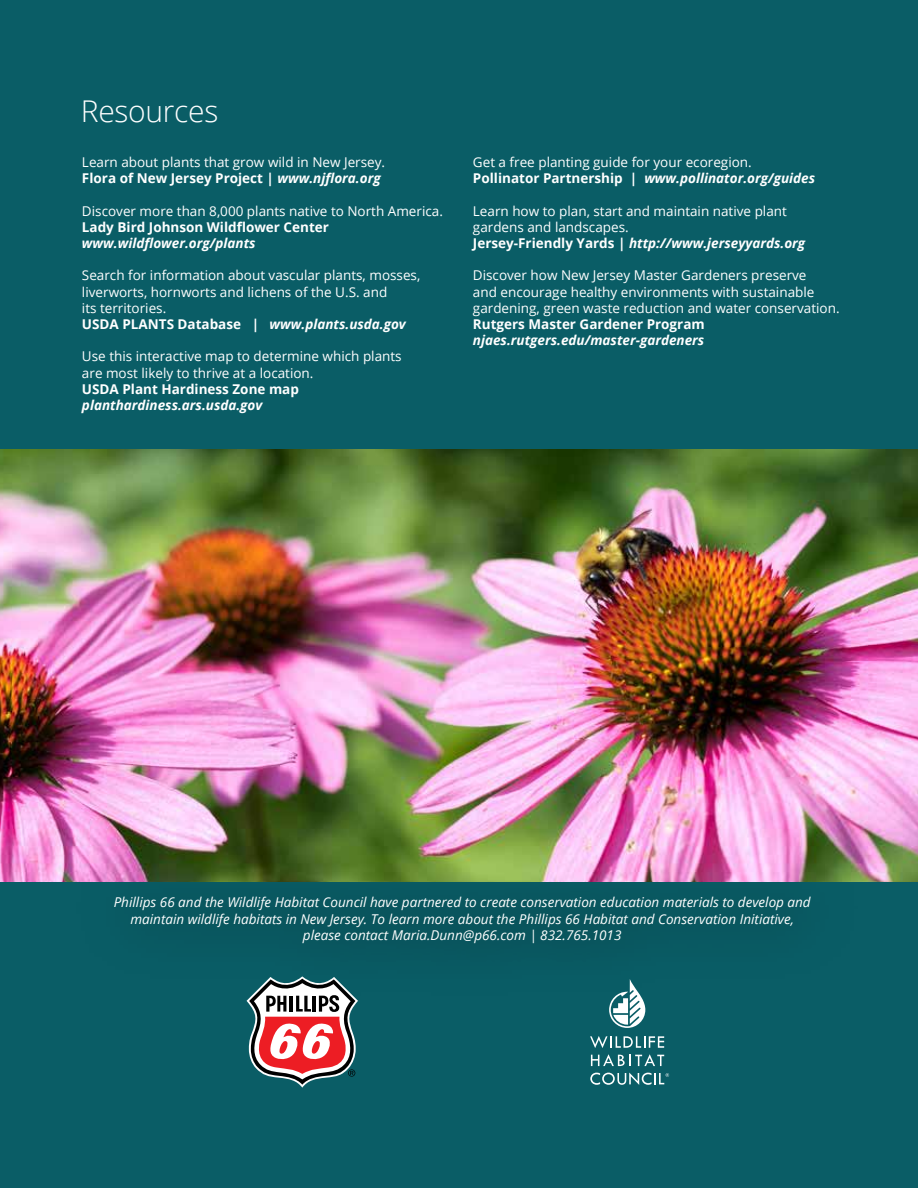
<style>
.page{position:relative;width:918px;height:1188px;background:#0a5d66}
.page>*{position:absolute;margin:0;border:0;box-sizing:border-box;transform-origin:0 0}
.t1{font:300 30px "Open Sans";letter-spacing:-.01em;color:#fff}
.t2{font:13.5px/16.2px "Open Sans";color:#fff}
.t3{font:italic 13.5px/16.5px "Open Sans";color:#fff;text-align:center}
.t4{font:italic 700 13.5px "Open Sans";color:#fff}
.t5{font:700 13.5px "Open Sans";color:#fff}
.s1{font-weight:700}
.s2{font-weight:700;font-style:italic}
</style>
<div class="page">
<svg style="left:590px;top:1036px;width:74px;height:12px"></svg>
<svg style="left:591px;top:1054px;width:73px;height:12px"></svg>
<svg style="left:609px;top:996px;width:36px;height:32px"></svg>
<svg style="left:590px;top:1073px;width:79px;height:12px"></svg>
<svg style="left:247px;top:996px;width:111px;height:92px"></svg>
<div style="left:77px;top:852px;width:781px;height:144px;background:#095962"></div>
<img style="left:0;top:450px;width:918px;height:432px">
<h1 class="t1" style="left:81px;top:90px;width:139px">Resources</h1>
<p class="t2" style="left:82px;top:154px;width:305px">Learn about plants that grow wild in New Jersey.<br><span class="s1">Flora of New Jersey Project |</span> <span class="s2">www.njflora.org</span></p>
<p class="t2" style="left:82px;top:202px;width:362px">Discover more than 8,000 plants native to North America.</p>
<p class="t5" style="left:82px;top:217px;width:249px">Lady Bird Johnson Wildflower Center</p>
<p class="t4" style="left:82px;top:234px;width:175px">www.wildflower.org/plants</p>
<p class="t2" style="left:82px;top:267px;width:340px">Search for information about vascular plants, mosses, liverworts, hornworts and lichens of the U.S. and<br>its territories.<br><span class="s1">USDA PLANTS Database |</span> <span class="s2">www.plants.usda.gov</span></p>
<p class="t2" style="left:82px;top:348px;width:321px">Use this interactive map to determine which plants are most likely to thrive at a location.</p>
<p class="t5" style="left:82px;top:379px;width:218px">USDA Plant Hardiness Zone map</p>
<p class="t4" style="left:82px;top:396px;width:182px">planthardiness.ars.usda.gov</p>
<p class="t2" style="left:473px;top:154px;width:344px">Get a free planting guide for your ecoregion.<br><span class="s1">Pollinator Partnership |</span> <span class="s2">www.pollinator.org/guides</span></p>
<p class="t2" style="left:473px;top:202px;width:334px">Learn how to plan, start and maintain native plant gardens and landscapes.<br><span class="s1">Jersey-Friendly Yards |</span> <span class="s2">http://www.jerseyyards.org</span></p>
<p class="t2" style="left:473px;top:267px;width:368px">Discover how New Jersey Master Gardeners preserve<br>and encourage healthy environments with sustainable gardening, green waste reduction and water conservation.</p>
<p class="t5" style="left:473px;top:315px;width:233px">Rutgers Master Gardener Program</p>
<p class="t4" style="left:473px;top:331px;width:233px">njaes.rutgers.edu/master-gardeners</p>
<p class="t3" style="left:114px;top:894px;width:699px">Phillips 66 and the Wildlife Habitat Council have partnered to create conservation education materials to develop and maintain wildlife habitats in New Jersey. To learn more about the Phillips 66 Habitat and Conservation Initiative, please contact Maria.Dunn@p66.com | 832.765.1013</p>
</div>
